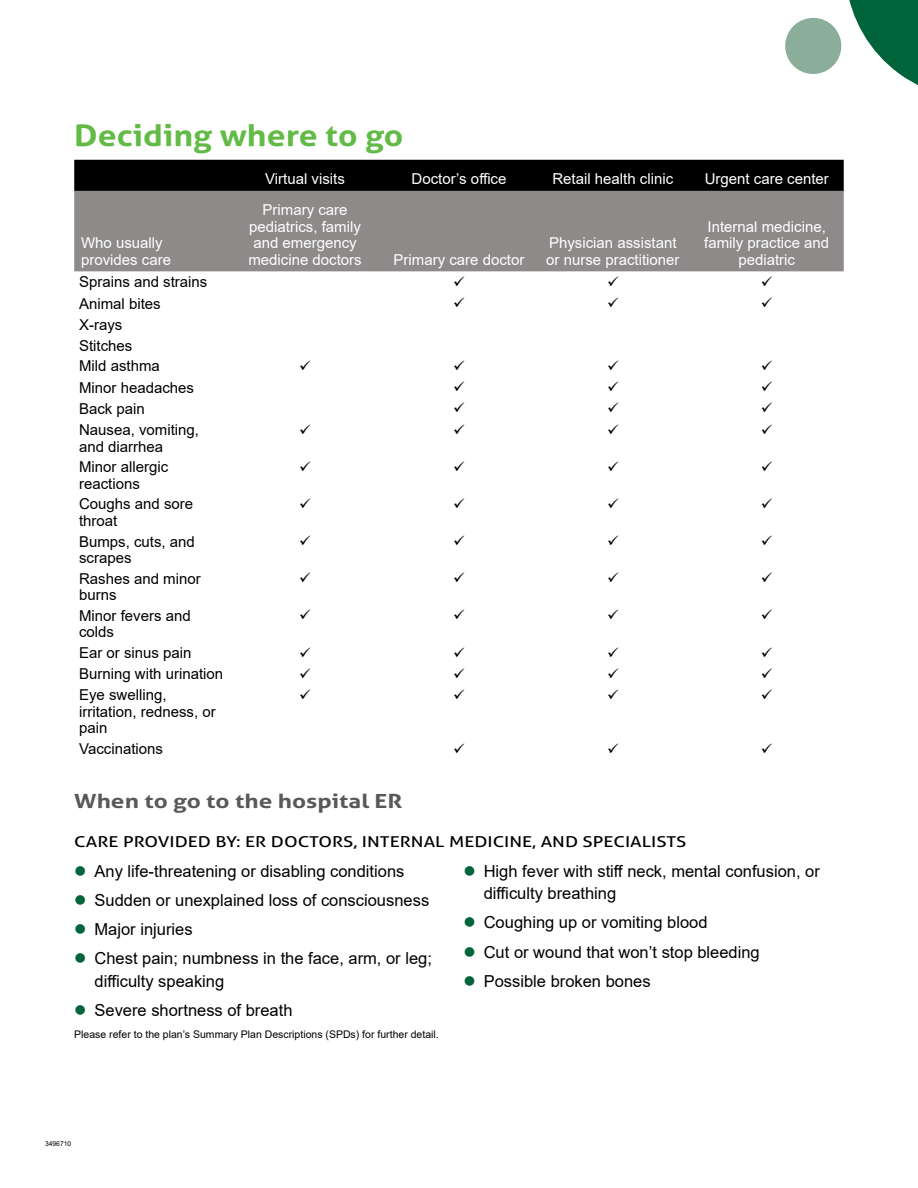
<style>
.page{position:relative;width:918px;height:1188px;background:#fff}
.page>*{position:absolute;margin:0;border:0;box-sizing:border-box;transform-origin:0 0}
.Header_1{font:700 29.7px "Aller";color:#62bb46;scale:1.14 1}
.Header_2{font:700 19.5px "Aller";color:#58595b;scale:1.25 1}
.t1{font:16.5px/22.5px "Arial";color:#000}
.Table_Body_Left{font:15px/16.5px "Arial";color:#000}
.Table_Subheader{font:15px/16.5px "Arial";color:#fff}
.Table_Header{font:15px "Arial";color:#fff}
.Header_3{font:15px "Aller";color:#000;scale:1.25 1}
.Footnote{font:10.5px "Arial";color:#000}
.t2{font:6.75px "Arial";color:#000}
</style>
<div class="page">
<svg style="left:785px;top:0;width:133px;height:85px"></svg>
<div style="left:74px;top:160px;width:770px;height:31px;background:#000"></div>
<div style="left:74px;top:191px;width:770px;height:81px;background:#8d8a89"></div>
<p class="Header_1" style="left:74px;top:117px;width:290px">Deciding where to go</p>
<p class="Table_Header" style="left:265px;top:169px;width:81px">Virtual visits</p>
<p class="Table_Header" style="left:412px;top:169px;width:96px">Doctor’s office</p>
<p class="Table_Header" style="left:552px;top:169px;width:122px">Retail health clinic</p>
<p class="Table_Header" style="left:705px;top:169px;width:126px">Urgent care center</p>
<p class="Table_Subheader" style="left:81px;top:235px;width:92px">Who usually provides care</p>
<p class="Table_Subheader" style="left:248px;top:202px;width:115px;text-align:center">Primary care pediatrics, family and emergency medicine doctors</p>
<p class="Table_Subheader" style="left:394px;top:251px;width:132px">Primary care doctor</p>
<p class="Table_Subheader" style="left:546px;top:235px;width:135px">Physician assistant or nurse practitioner</p>
<p class="Table_Subheader" style="left:704px;top:218px;width:127px;text-align:center">Internal medicine, family practice and pediatric</p>
<p class="Table_Body_Left" style="left:79px;top:274px;width:130px">Sprains and strains</p>
<p class="Table_Body_Left" style="left:79px;top:295px;width:83px">Animal bites</p>
<p class="Table_Body_Left" style="left:79px;top:316px;width:45px">X-rays</p>
<p class="Table_Body_Left" style="left:79px;top:337px;width:55px">Stitches</p>
<p class="Table_Body_Left" style="left:79px;top:358px;width:82px">Mild asthma</p>
<p class="Table_Body_Left" style="left:79px;top:379px;width:117px">Minor headaches</p>
<p class="Table_Body_Left" style="left:79px;top:400px;width:67px">Back pain</p>
<p class="Table_Body_Left" style="left:79px;top:421px;width:122px">Nausea, vomiting, and diarrhea</p>
<p class="Table_Body_Left" style="left:79px;top:459px;width:91px">Minor allergic reactions</p>
<p class="Table_Body_Left" style="left:79px;top:496px;width:116px">Coughs and sore throat</p>
<p class="Table_Body_Left" style="left:79px;top:533px;width:117px">Bumps, cuts, and scrapes</p>
<p class="Table_Body_Left" style="left:79px;top:570px;width:123px">Rashes and minor burns</p>
<p class="Table_Body_Left" style="left:79px;top:607px;width:113px">Minor fevers and colds</p>
<p class="Table_Body_Left" style="left:79px;top:644px;width:114px">Ear or sinus pain</p>
<p class="Table_Body_Left" style="left:79px;top:666px;width:146px">Burning with urination</p>
<p class="Table_Body_Left" style="left:79px;top:687px;width:138px">Eye swelling, irritation, redness, or pain</p>
<p class="Table_Body_Left" style="left:79px;top:741px;width:85px">Vaccinations</p>
<p class="Header_2" style="left:74px;top:789px;width:264px">When to go to the hospital ER</p>
<p class="Header_3" style="left:74px;top:833px;width:491px">CARE PROVIDED BY: ER DOCTORS, INTERNAL MEDICINE, AND SPECIALISTS</p>
<p class="t1" style="left:94px;top:859px;width:311px">Any life-threatening or disabling conditions</p>
<p class="t1" style="left:94px;top:889px;width:336px">Sudden or unexplained loss of consciousness</p>
<p class="t1" style="left:94px;top:918px;width:100px">Major injuries</p>
<p class="t1" style="left:94px;top:947px;width:339px">Chest pain; numbness in the face, arm, or leg; difficulty speaking</p>
<p class="t1" style="left:94px;top:999px;width:200px">Severe shortness of breath</p>
<p class="t1" style="left:484px;top:859px;width:338px">High fever with stiff neck, mental confusion, or difficulty breathing</p>
<p class="t1" style="left:484px;top:911px;width:225px">Coughing up or vomiting blood</p>
<p class="t1" style="left:484px;top:940px;width:278px">Cut or wound that won’t stop bleeding</p>
<p class="t1" style="left:484px;top:970px;width:168px">Possible broken bones</p>
<p class="Footnote" style="left:74px;top:1027px;width:366px">Please refer to the plan’s Summary Plan Descriptions (SPDs) for further detail.</p>
<p class="t2" style="left:45px;top:1139px;width:28px">3496710</p>
</div>
